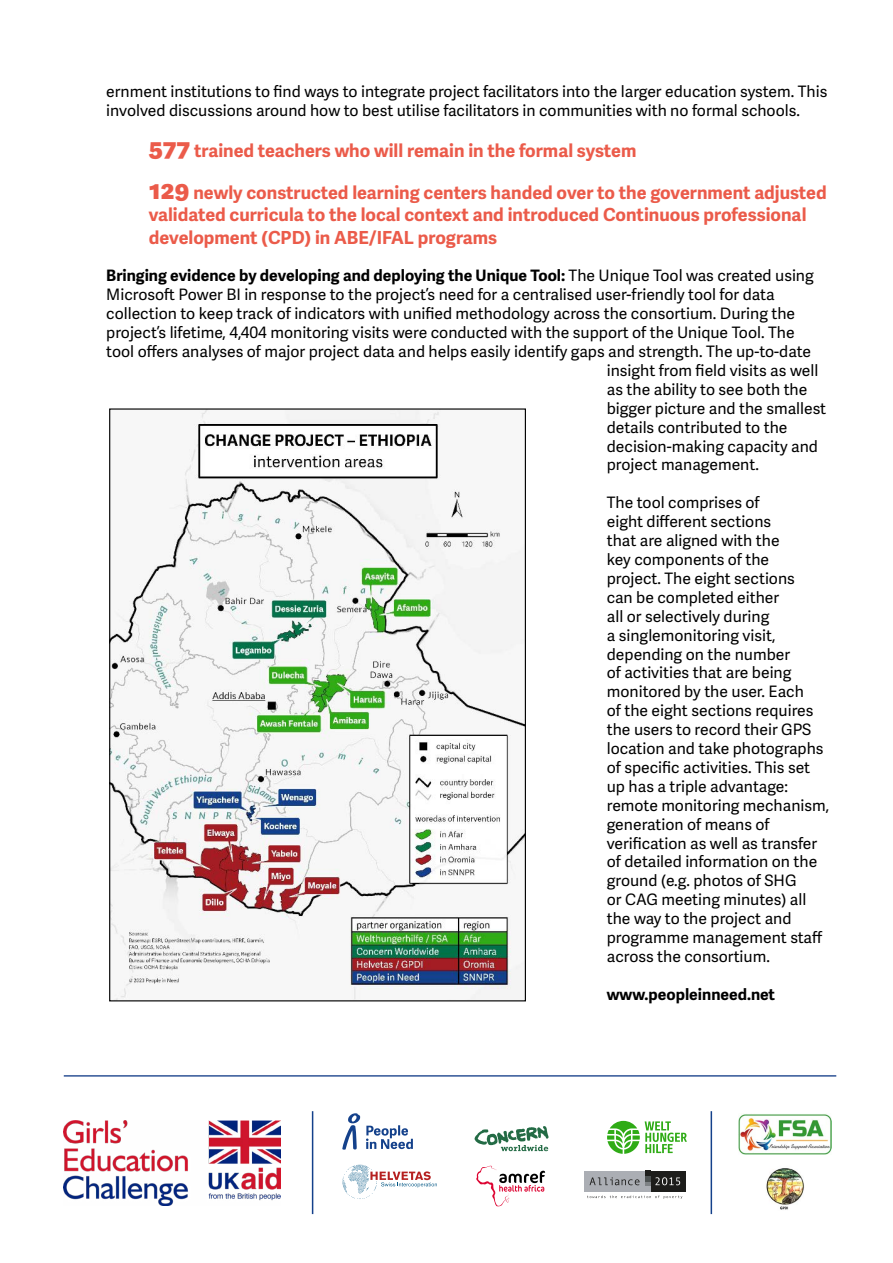
<style>
.page{position:relative;width:893px;height:1263px;background:#fff}
.page>*{position:absolute;margin:0;border:0;box-sizing:border-box;transform-origin:0 0}
.t1{font:700 18px/22.5px "Adelle Sans";color:#eb5b4a}
.t2{font:15.75px/18.9px "Adelle Sans";color:#000}
.t3{font:700 15.75px "Adelle Sans";color:#000}
.s1{font-weight:800;font-size:25.5px}
.s2{font-weight:400}
</style>
<div class="page">
<img style="left:64px;top:1120px;width:216px;height:85px">
<svg style="left:607px;top:1121px;width:80px;height:33px"></svg>
<svg style="left:475px;top:1126px;width:74px;height:25px"></svg>
<svg style="left:342px;top:1165px;width:95px;height:34px"></svg>
<svg style="left:476px;top:1166px;width:69px;height:40px"></svg>
<svg style="left:342px;top:1113px;width:18px;height:37px"></svg>
<svg style="left:366px;top:1125px;width:47px;height:24px"></svg>
<div style="left:647px;top:1171px;width:39px;height:21px;background:#1d1d1b"></div>
<div style="left:584px;top:1171px;width:63px;height:21px;background:#abaeb4"></div>
<svg style="left:587px;top:1171px;width:95px;height:28px"></svg>
<hr style="left:312px;top:1111px;width:1px;height:103px;background:#14418b">
<hr style="left:711px;top:1111px;width:1px;height:103px;background:#14418b">
<hr style="left:64px;top:1075px;width:772px;height:1px;background:#2f5496">
<img style="left:739px;top:1114px;width:92px;height:41px">
<img style="left:766px;top:1168px;width:38px;height:42px">
<img style="left:111px;top:410px;width:413px;height:589px">
<p class="t2" style="left:106px;top:82px;width:722px">ernment institutions to find ways to integrate project facilitators into the larger education system. This involved discussions around how to best utilise facilitators in communities with no formal schools.</p>
<p class="t1" style="left:149px;top:140px;width:489px"><span class="s1">577</span> trained teachers who will remain in the formal system</p>
<p class="t1" style="left:149px;top:181px;width:679px"><span class="s1">129</span> newly constructed learning centers handed over to the government adjusted validated curricula to the local context and introduced Continuous professional development (CPD) in ABE/IFAL programs</p>
<p class="t3" style="left:106px;top:266px;width:709px">Bringing evidence by developing and deploying the Unique Tool: <span class="s2">The Unique Tool was created using</span></p>
<p class="t2" style="left:106px;top:286px;width:670px">Microsoft Power BI in response to the project’s need for a centralised user-friendly tool for data</p>
<p class="t2" style="left:106px;top:305px;width:690px">collection to keep track of indicators with unified methodology across the consortium. During the</p>
<p class="t2" style="left:106px;top:324px;width:690px">project’s lifetime, 4,404 monitoring visits were conducted with the support of the Unique Tool. The</p>
<p class="t2" style="left:106px;top:343px;width:706px">tool offers analyses of major project data and helps easily identify gaps and strength. The up-to-date</p>
<p class="t2" style="left:607px;top:361px;width:213px">insight from field visits as well</p>
<p class="t2" style="left:607px;top:380px;width:202px">as the ability to see both the</p>
<p class="t2" style="left:607px;top:399px;width:221px">bigger picture and the smallest</p>
<p class="t2" style="left:607px;top:418px;width:182px">details contributed to the</p>
<p class="t2" style="left:607px;top:437px;width:213px">decision-making capacity and</p>
<p class="t2" style="left:607px;top:456px;width:154px">project management.</p>
<p class="t2" style="left:607px;top:494px;width:224px">The tool comprises of<br>eight different sections<br>that are aligned with the<br>key components of the<br>project. The eight sections<br>can be completed either<br>all or selectively during<br>a singlemonitoring visit, depending on the number<br>of activities that are being monitored by the user. Each<br>of the eight sections requires the users to record their GPS location and take photographs of specific activities. This set up has a triple advantage: remote monitoring mechanism, generation of means of verification as well as transfer of detailed information on the ground (e.g. photos of SHG<br>or CAG meeting minutes) all the way to the project and programme management staff across the consortium.</p>
<p class="t3" style="left:607px;top:985px;width:170px">www.peopleinneed.net</p>
</div>
